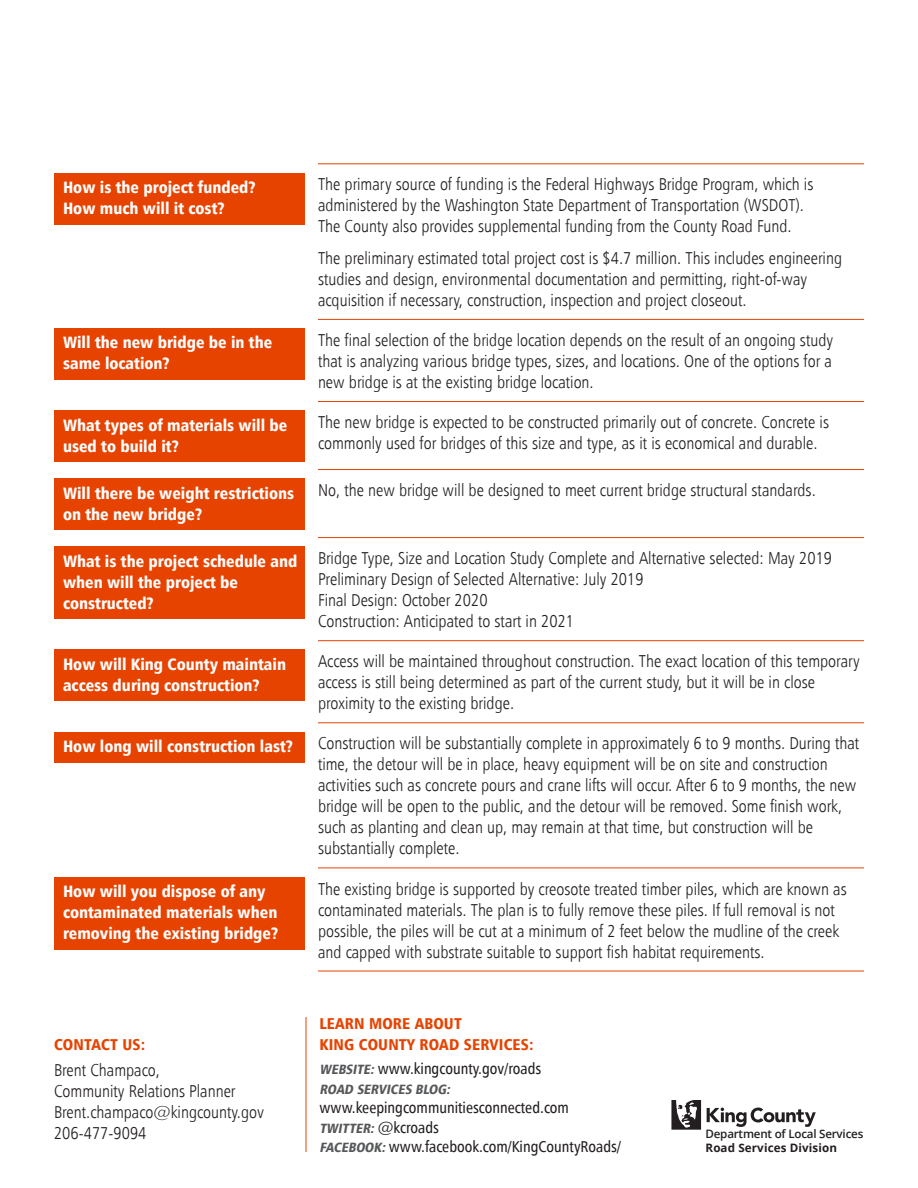
<style>
.page{position:relative;width:918px;height:1188px;background:#fff}
.page>*{position:absolute;margin:0;border:0;box-sizing:border-box;transform-origin:0 0}
.Text{font:300 condensed 17.25px/21px "Humanist 777 BT";color:#231f20}
.Q{font:900 condensed 16.5px/21px "Humanist 777 BT";color:#fff}
.Contact{font:15.75px "Humanist 777 BT Cn Rm";color:#231f20}
.t1{font:900 condensed 15.75px/21px "Humanist 777 BT";letter-spacing:.01em;color:#e74300}
.Contact-2{font:italic 900 condensed 13.5px "Humanist 777 BT";color:#57585a}
.t2{font:600 11.7px/13.5px "Open Sans";letter-spacing:-.02em;color:#231f20}
.s1{font-family:"Humanist 777 BT";font-weight:900;font-style:italic;font-stretch:condensed;font-size:13.5px;color:#57585a}
.s2{font-family:"Humanist 777 BT Cn Rm";font-weight:400;font-style:normal;font-stretch:normal;font-size:15.75px;color:#231f20}
.s3{font-weight:700}
</style>
<div class="page">
<svg style="left:671px;top:1100px;width:30px;height:30px"></svg>
<svg style="left:707px;top:1108px;width:109px;height:19px"></svg>
<hr style="left:306px;top:1017px;width:1px;height:135px;background:#e74300">
<hr style="left:318px;top:163px;width:546px;height:1px;background:#e74300">
<hr style="left:318px;top:319px;width:546px;height:1px;background:#e74300">
<hr style="left:318px;top:401px;width:546px;height:1px;background:#e74300">
<hr style="left:318px;top:469px;width:546px;height:1px;background:#e74300">
<hr style="left:318px;top:537px;width:546px;height:1px;background:#e74300">
<hr style="left:318px;top:640px;width:546px;height:1px;background:#e74300">
<hr style="left:318px;top:722px;width:546px;height:1px;background:#e74300">
<hr style="left:318px;top:868px;width:546px;height:1px;background:#e74300">
<hr style="left:318px;top:971px;width:546px;height:1px;background:#e74300">
<div style="left:54px;top:173px;width:250px;height:51px;background:#e74300"></div>
<div style="left:54px;top:328px;width:250px;height:52px;background:#e74300"></div>
<div style="left:54px;top:411px;width:250px;height:51px;background:#e74300"></div>
<div style="left:54px;top:479px;width:250px;height:51px;background:#e74300"></div>
<div style="left:54px;top:547px;width:250px;height:72px;background:#e74300"></div>
<div style="left:54px;top:650px;width:250px;height:51px;background:#e74300"></div>
<div style="left:54px;top:732px;width:250px;height:30px;background:#e74300"></div>
<div style="left:54px;top:877px;width:250px;height:72px;background:#e74300"></div>
<p class="Q" style="left:63px;top:176px;width:195px">How is the project funded?<br>How much will it cost?</p>
<p class="Text" style="left:318px;top:174px;width:497px">The primary source of funding is the Federal Highways Bridge Program, which is administered by the Washington State Department of Transportation (WSDOT).<br>The County also provides supplemental funding from the County Road Fund.</p>
<p class="Text" style="left:318px;top:247px;width:526px">The preliminary estimated total project cost is $4.7 million. This includes engineering studies and design, environmental documentation and permitting, right-of-way acquisition if necessary, construction, inspection and project closeout.</p>
<p class="Q" style="left:63px;top:332px;width:211px">Will the new bridge be in the same location?</p>
<p class="Text" style="left:318px;top:329px;width:517px;text-align:justify">The final selection of the bridge location depends on the result of an ongoing study that is analyzing various bridge types, sizes, and locations. One of the options for a new bridge is at the existing bridge location.</p>
<p class="Q" style="left:63px;top:414px;width:226px">What types of materials will be used to build it?</p>
<p class="Text" style="left:318px;top:411px;width:513px">The new bridge is expected to be constructed primarily out of concrete. Concrete is commonly used for bridges of this size and type, as it is economical and durable.</p>
<p class="Q" style="left:63px;top:482px;width:233px">Will there be weight restrictions on the new bridge?</p>
<p class="Text" style="left:318px;top:479px;width:499px">No, the new bridge will be designed to meet current bridge structural standards.</p>
<p class="Q" style="left:63px;top:550px;width:236px">What is the project schedule and when will the project be constructed?</p>
<p class="Text" style="left:318px;top:547px;width:516px">Bridge Type, Size and Location Study Complete and Alternative selected: May 2019<br>Preliminary Design of Selected Alternative: July 2019<br>Final Design: October 2020<br>Construction: Anticipated to start in 2021</p>
<p class="Q" style="left:63px;top:653px;width:225px">How will King County maintain access during construction?</p>
<p class="Text" style="left:318px;top:651px;width:544px">Access will be maintained throughout construction. The exact location of this temporary access is still being determined as part of the current study, but it will be in close proximity to the existing bridge.</p>
<p class="Q" style="left:63px;top:735px;width:232px">How long will construction last?</p>
<p class="Text" style="left:318px;top:733px;width:543px">Construction will be substantially complete in approximately 6 to 9 months. During that time, the detour will be in place, heavy equipment will be on site and construction activities such as concrete pours and crane lifts will occur. After 6 to 9 months, the new bridge will be open to the public, and the detour will be removed. Some finish work, such as planting and clean up, may remain at that time, but construction will be substantially complete.</p>
<p class="Q" style="left:63px;top:880px;width:217px">How will you dispose of any contaminated materials when removing the existing bridge?</p>
<p class="Text" style="left:318px;top:878px;width:530px">The existing bridge is supported by creosote treated timber piles, which are known as contaminated materials. The plan is to fully remove these piles. If full removal is not possible, the piles will be cut at a minimum of 2 feet below the mudline of the creek and capped with substrate suitable to support fish habitat requirements.</p>
<p class="t1" style="left:54px;top:1034px;width:93px">CONTACT US:</p>
<p class="Text" style="left:54px;top:1059px;width:212px">Brent Champaco,<br>Community Relations Planner<br>Brent.champaco@kingcounty.gov<br>206-477-9094</p>
<p class="t1" style="left:320px;top:1013px;width:216px">LEARN MORE ABOUT<br>KING COUNTY ROAD SERVICES:</p>
<p class="Contact" style="left:320px;top:1059px;width:223px"><span class="s1">WEBSITE:</span>www.kingcounty.gov/roads</p>
<p class="Contact-2" style="left:320px;top:1080px;width:135px">ROAD SERVICES BLOG:</p>
<p class="Contact" style="left:320px;top:1098px;width:251px">www.keepingcommunitiesconnected.com</p>
<p class="Contact-2" style="left:320px;top:1119px;width:121px">TWITTER:<span class="s2">@kcroads</span></p>
<p class="Contact" style="left:320px;top:1137px;width:303px"><span class="s1">FACEBOOK:</span>www.facebook.com/KingCountyRoads/</p>
<p class="t2" style="left:706px;top:1127px;width:159px">Department of Local Services<br><span class="s3">Road Services Division</span></p>
</div>
